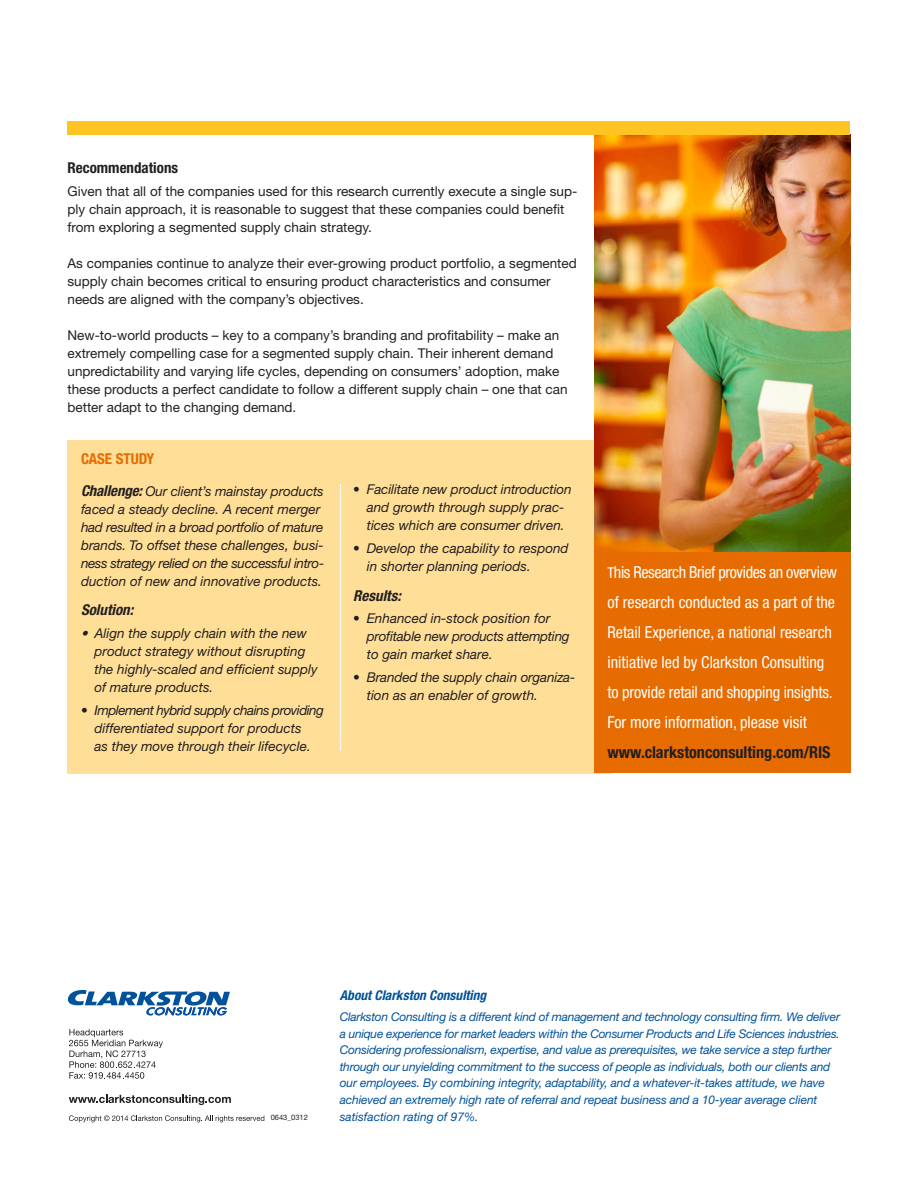
<style>
.page{position:relative;width:918px;height:1188px;background:#fff}
.page>*{position:absolute;margin:0;border:0;box-sizing:border-box;transform-origin:0 0}
.qoute{font:condensed 16.5px/30px "Helvetica Neue LT Std";color:#fff}
.sidebar_subhead{font:italic 700 condensed 15px "Helvetica Neue LT Std";color:#231f20}
.subhead{font:700 condensed 15px "Helvetica Neue LT Std";color:#231f20}
.sidebar_subhead-2{font:700 condensed 15px "Helvetica Neue LT Std";color:#e66b01}
.body_copy{font:13.5px/18px "Helvetica Neue LT Std";color:#231f20}
.sidebar_bullet{font:italic 13.5px/18px "Helvetica Neue LT Std";color:#231f20}
.sidebar_subhead-3{font:italic 13.5px/18px "Helvetica Neue LT Std";letter-spacing:-.01em;color:#231f20}
.subhead-2{font:italic 700 condensed 13.5px "Helvetica Neue LT Std";color:#01529a}
.body_copy-2{font:italic 12px/16.5px "Helvetica Neue LT Std";letter-spacing:-.02em;color:#01529a}
.t1{font:7.5px "Helvetica Neue LT Std";color:#231f20}
.s1{font-weight:700;font-stretch:condensed;font-size:15px}
.s2{font-stretch:condensed}
.s3{font-size:15px}
.s4{font-weight:700;color:#231f20}
</style>
<div class="page">
<div style="left:68px;top:440px;width:544px;height:333px;background:#ffde97"></div>
<svg style="left:68px;top:990px;width:162px;height:25px"></svg>
<svg style="left:69px;top:1029px;width:94px;height:50px"></svg>
<svg style="left:69px;top:1095px;width:162px;height:10px"></svg>
<svg style="left:69px;top:1115px;width:195px;height:7px"></svg>
<hr style="left:340px;top:484px;width:1px;height:267px;background:#fff">
<img style="left:594px;top:135px;width:256px;height:418px">
<div style="left:68px;top:121px;width:782px;height:14px;background:#fec422"></div>
<div style="left:594px;top:553px;width:256px;height:220px;background:#e66b01"></div>
<p class="subhead" style="left:68px;top:158px;width:112px">Recommendations</p>
<p class="body_copy" style="left:68px;top:182px;width:511px">Given that all of the companies used for this research currently execute a single sup&shy;ply chain approach, it is reasonable to suggest that these companies could benefit from exploring a segmented supply chain strategy.</p>
<p class="body_copy" style="left:68px;top:254px;width:511px">As companies continue to analyze their ever-growing product portfolio, a segmented supply chain becomes critical to ensuring product characteristics and consumer needs are aligned with the company’s objectives.</p>
<p class="body_copy" style="left:68px;top:326px;width:502px">New-to-world products – key to a company’s branding and profitability – make an extremely compelling case for a segmented supply chain. Their inherent demand unpredictability and varying life cycles, depending on consumers’ adoption, make these products a perfect candidate to follow a different supply chain – one that can better adapt to the changing demand.</p>
<p class="sidebar_subhead-2" style="left:81px;top:450px;width:75px">CASE STUDY</p>
<p class="sidebar_subhead-3" style="left:81px;top:482px;width:245px"><span class="s1">Challenge:</span> Our client’s mainstay products faced a steady decline. A recent merger had resulted in a broad portfolio of mature brands. To offset these challenges, busi&shy;ness strategy relied on the successful intro&shy;duction of new and innovative products.</p>
<p class="sidebar_subhead" style="left:81px;top:601px;width:54px">Solution:</p>
<p class="sidebar_bullet" style="left:94px;top:624px;width:225px;text-indent:-14px"><span class="s2">•</span> Align the supply chain with the new product strategy without disrupting the highly-scaled and efficient supply of mature products.</p>
<p class="sidebar_bullet" style="left:94px;top:701px;width:231px;text-indent:-14px">• Implement hybrid supply chains providing differentiated support for products<br>as they move through their lifecycle.</p>
<p class="sidebar_bullet" style="left:353px;top:480px;width:220px;text-align:center">• Facilitate new product introduction and growth through supply prac&shy;tices which are consumer driven.</p>
<p class="sidebar_bullet" style="left:367px;top:539px;width:203px;text-indent:-14px">• Develop the capability to respond in shorter planning periods.</p>
<p class="sidebar_subhead" style="left:353px;top:586px;width:49px">Results:</p>
<p class="sidebar_bullet" style="left:367px;top:609px;width:204px;text-indent:-14px">• Enhanced in-stock position for profitable new products attempting to gain market share.</p>
<p class="sidebar_bullet" style="left:367px;top:668px;width:210px;text-indent:-14px">• Branded the supply chain organiza&shy;tion as an enabler of growth.</p>
<p class="qoute" style="left:608px;top:557px;width:231px"><span class="s3">T</span>his Research Brief provides an overview of research conducted as a part of the Retail Experience, a national research initiative led by Clarkston Consulting to provide retail and shopping insights.<br>For more information, please visit <span class="s4">www.clarkstonconsulting.com/RIS</span></p>
<p class="t1" style="left:271px;top:1113px;width:39px">0643_0312</p>
<p class="subhead-2" style="left:340px;top:987px;width:148px">About Clarkston Consulting</p>
<p class="body_copy-2" style="left:340px;top:1008px;width:502px">Clarkston Consulting is a different kind of management and technology consulting firm. We deliver a unique experience for market leaders within the Consumer Products and Life Sciences industries.<br>Considering professionalism, expertise, and value as prerequisites, we take service a step further through our unyielding commitment to the success of people as individuals, both our clients and our employees. By combining integrity, adaptability, and a whatever-it-takes attitude, we have achieved an extremely high rate of referral and repeat business and a 10-year average client satisfaction rating of 97%.</p>
</div>
